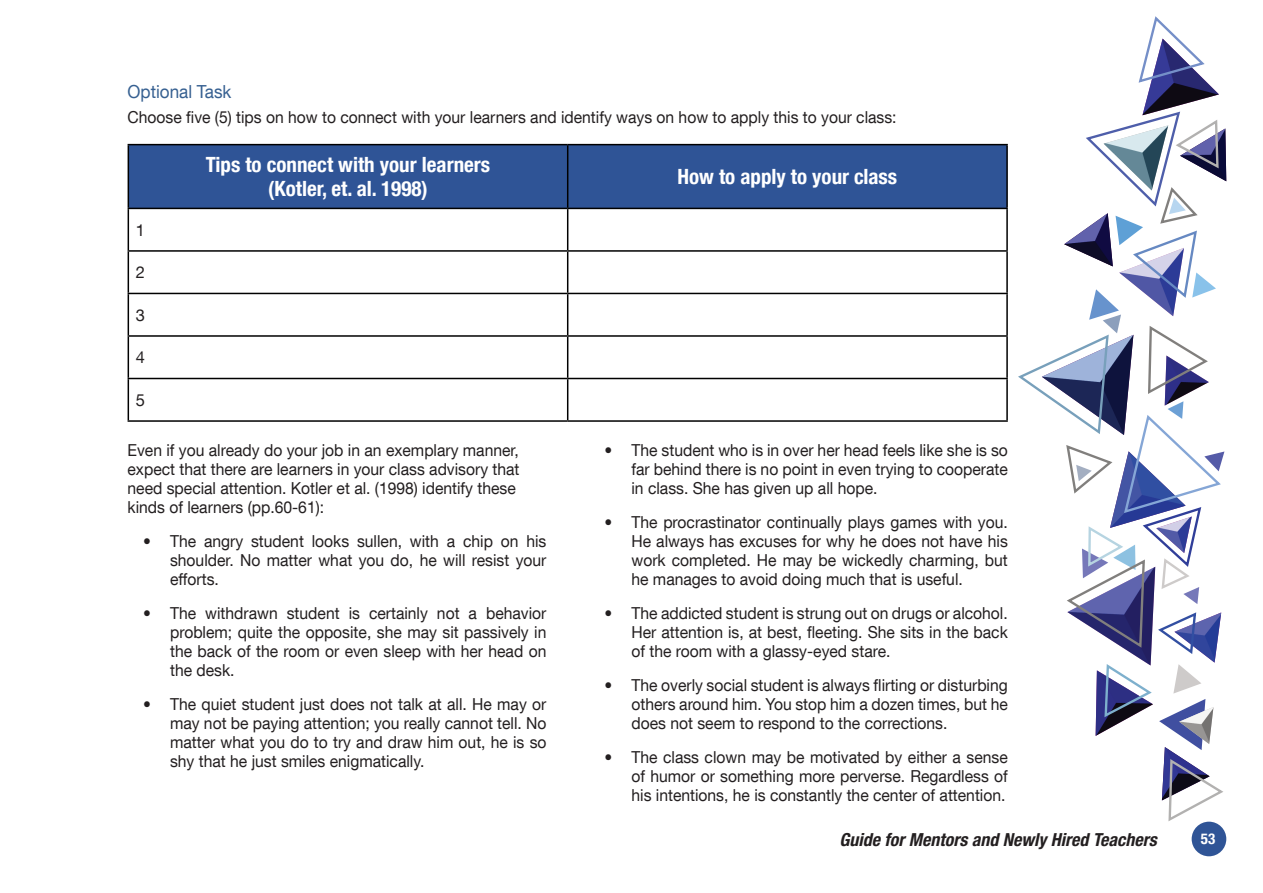
<style>
.page{position:relative;width:1263px;height:893px;background:#fff}
.page>*{position:absolute;margin:0;border:0;box-sizing:border-box;transform-origin:0 0}
.t1{font:700 condensed 21px/24.2px "Helvetica Neue LT Com";color:#fff;text-align:center}
.t2{font:italic 700 condensed 18px "Helvetica Neue LT Com";color:#231f20}
.Heading_3{font:18px "Helvetica Neue LT Com";color:#366091;scale:.95 1}
.t3{font:16.5px/19px "Helvetica Neue LT Com";color:#231f20;text-align:justify;scale:.95 1}
.t4{font:16.5px "Helvetica Neue LT Com";color:#231f20}
.t5{font:700 condensed 15px "Helvetica Neue LT Com";color:#fff}
</style>
<div class="page">
<svg style="left:1018px;top:16px;width:208px;height:807px"></svg>
<div style="left:1192px;top:822px;width:34px;height:34px;background:#2f5496;border-radius:50%"></div>
<div style="left:129px;top:145px;width:877px;height:63px;background:#2f5496"></div>
<hr style="left:128px;top:144px;width:440px;height:1px;background:#000">
<hr style="left:128px;top:145px;width:1px;height:63px;background:#000">
<hr style="left:568px;top:144px;width:440px;height:1px;background:#000">
<hr style="left:567px;top:145px;width:1px;height:63px;background:#000">
<hr style="left:1006px;top:145px;width:2px;height:63px;background:#000">
<hr style="left:128px;top:208px;width:440px;height:1px;background:#000">
<hr style="left:128px;top:209px;width:1px;height:41px;background:#000">
<hr style="left:568px;top:208px;width:440px;height:1px;background:#000">
<hr style="left:567px;top:209px;width:1px;height:41px;background:#000">
<hr style="left:1006px;top:209px;width:2px;height:41px;background:#000">
<hr style="left:128px;top:250px;width:440px;height:2px;background:#000">
<hr style="left:128px;top:252px;width:1px;height:41px;background:#000">
<hr style="left:568px;top:250px;width:440px;height:2px;background:#000">
<hr style="left:567px;top:252px;width:1px;height:41px;background:#000">
<hr style="left:1006px;top:252px;width:2px;height:41px;background:#000">
<hr style="left:128px;top:293px;width:440px;height:1px;background:#000">
<hr style="left:128px;top:294px;width:1px;height:41px;background:#000">
<hr style="left:568px;top:293px;width:440px;height:1px;background:#000">
<hr style="left:567px;top:294px;width:1px;height:41px;background:#000">
<hr style="left:1006px;top:294px;width:2px;height:41px;background:#000">
<hr style="left:128px;top:335px;width:440px;height:2px;background:#000">
<hr style="left:128px;top:337px;width:1px;height:41px;background:#000">
<hr style="left:568px;top:335px;width:440px;height:2px;background:#000">
<hr style="left:567px;top:337px;width:1px;height:41px;background:#000">
<hr style="left:1006px;top:337px;width:2px;height:41px;background:#000">
<hr style="left:128px;top:378px;width:440px;height:1px;background:#000">
<hr style="left:128px;top:379px;width:1px;height:41px;background:#000">
<hr style="left:568px;top:378px;width:440px;height:1px;background:#000">
<hr style="left:567px;top:379px;width:1px;height:41px;background:#000">
<hr style="left:1006px;top:379px;width:2px;height:41px;background:#000">
<hr style="left:128px;top:420px;width:440px;height:2px;background:#000">
<hr style="left:568px;top:420px;width:440px;height:2px;background:#000">
<p class="Heading_3" style="left:128px;top:80px;width:111px">Optional Task</p>
<p class="t3" style="left:128px;top:107px;width:811px">Choose five (5) tips on how to connect with your learners and identify ways on how to apply this to your class:</p>
<p class="t1" style="left:206px;top:152px;width:286px">Tips to connect with your learners (Kotler, et. al. 1998)</p>
<p class="t1" style="left:677px;top:165px;width:221px">How to apply to your class</p>
<p class="t4" style="left:136px;top:219px;width:11px">1</p>
<p class="t4" style="left:136px;top:262px;width:11px">2</p>
<p class="t4" style="left:136px;top:305px;width:11px">3</p>
<p class="t4" style="left:136px;top:347px;width:11px">4</p>
<p class="t4" style="left:136px;top:390px;width:11px">5</p>
<p class="t3" style="left:128px;top:440px;width:414px;text-align:left">Even if you already do your job in an exemplary manner, expect that there are learners in your class advisory that need special attention. Kotler et al. (1998) identify these kinds of learners (pp.60-61):</p>
<p class="t3" style="left:170px;top:531px;width:398px;text-indent:-27px">• The angry student looks sullen, with a chip on his shoulder. No matter what you do, he will resist your efforts.</p>
<p class="t3" style="left:170px;top:603px;width:398px;text-indent:-27px">• The withdrawn student is certainly not a behavior problem; quite the opposite, she may sit passively in the back of the room or even sleep with her head on the desk.</p>
<p class="t3" style="left:170px;top:694px;width:398px;text-indent:-27px">• The quiet student just does not talk at all. He may or may not be paying attention; you really cannot tell. No matter what you do to try and draw him out, he is so shy that he just smiles enigmatically.</p>
<p class="t3" style="left:631px;top:440px;width:398px;text-indent:-27px">• The student who is in over her head feels like she is so far behind there is no point in even trying to cooperate in class. She has given up all hope.</p>
<p class="t3" style="left:631px;top:512px;width:398px;text-indent:-27px">• The procrastinator continually plays games with you.<br>He always has excuses for why he does not have his work completed. He may be wickedly charming, but he manages to avoid doing much that is useful.</p>
<p class="t3" style="left:631px;top:603px;width:398px;text-indent:-27px">• The addicted student is strung out on drugs or alcohol.<br>Her attention is, at best, fleeting. She sits in the back of the room with a glassy-eyed stare.</p>
<p class="t3" style="left:631px;top:675px;width:398px;text-indent:-27px">• The overly social student is always flirting or disturbing others around him. You stop him a dozen times, but he does not seem to respond to the corrections.</p>
<p class="t3" style="left:631px;top:747px;width:398px;text-indent:-27px">• The class clown may be motivated by either a sense of humor or something more perverse. Regardless of his intentions, he is constantly the center of attention.</p>
<p class="t2" style="left:840px;top:829px;width:319px">Guide for Mentors and Newly Hired Teachers</p>
<p class="t5" style="left:1201px;top:830px;width:16px">53</p>
</div>
